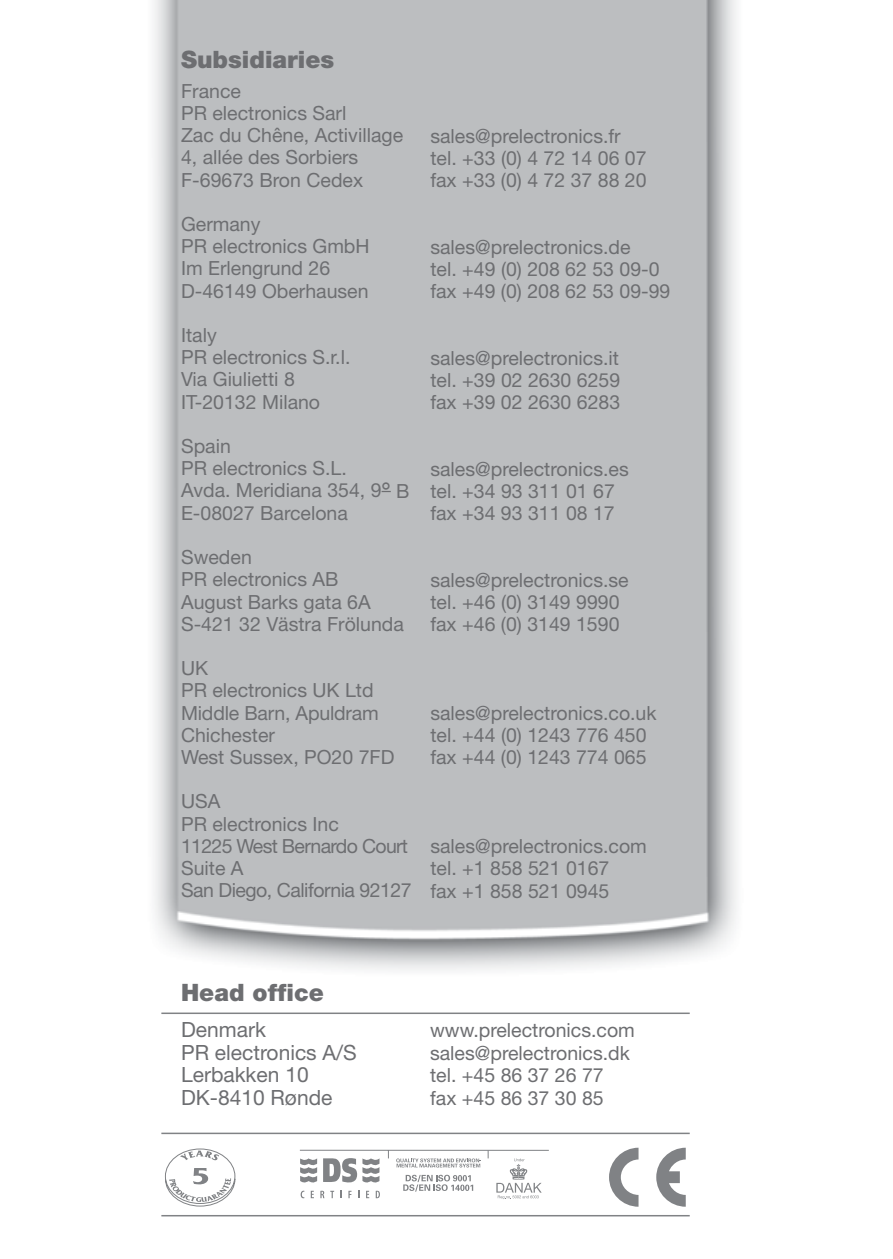
<style>
.page{position:relative;width:893px;height:1259px;background:#fff}
.page>*{position:absolute;margin:0;border:0;box-sizing:border-box;transform-origin:0 0}
.t1{font:900 24px "Helvetica Neue";color:#6d6e71}
.t2{font:21px "Helvetica Neue";color:#6d6e71}
.t3{font:19.5px/22.2px "Helvetica Neue";color:#6d6e71}
.t4{font:19.5px/22.2px "Helvetica Neue";letter-spacing:-.025em;color:#6d6e71}
.s1{font-family:"Tahoma"}
</style>
<div class="page">
<hr style="left:161px;top:1215px;width:529px;height:1px;background:#808285">
<hr style="left:161px;top:1012px;width:529px;height:2px;background:#808285">
<svg style="left:165px;top:1148px;width:70px;height:58px"></svg>
<svg style="left:300px;top:1158px;width:17px;height:25px"></svg>
<svg style="left:323px;top:1158px;width:56px;height:25px"></svg>
<svg style="left:301px;top:1190px;width:3px;height:8px"></svg>
<svg style="left:311px;top:1190px;width:3px;height:8px"></svg>
<svg style="left:320px;top:1190px;width:4px;height:8px"></svg>
<svg style="left:330px;top:1190px;width:4px;height:8px"></svg>
<svg style="left:340px;top:1190px;width:2px;height:8px"></svg>
<svg style="left:348px;top:1190px;width:3px;height:8px"></svg>
<svg style="left:366px;top:1190px;width:3px;height:8px"></svg>
<svg style="left:376px;top:1190px;width:4px;height:8px"></svg>
<hr style="left:300px;top:1150px;width:249px;height:1px;background:#808285">
<svg style="left:396px;top:1158px;width:85px;height:9px"></svg>
<svg style="left:403px;top:1174px;width:70px;height:17px"></svg>
<svg style="left:496px;top:1158px;width:46px;height:41px"></svg>
<svg style="left:609px;top:1147px;width:29px;height:59px"></svg>
<svg style="left:656px;top:1147px;width:29px;height:59px"></svg>
<hr style="left:161px;top:1132px;width:529px;height:2px;background:#808285">
<p class="t1" style="left:181px;top:45px;width:155px">Subsidiaries</p>
<p class="t3" style="left:181px;top:79px;width:224px">France<br>PR electronics Sarl<br>Zac du Chêne, Activillage<br>4, allée des Sorbiers<br>F-69673 Bron Cedex</p>
<p class="t3" style="left:181px;top:213px;width:190px">Germany<br>PR electronics GmbH<br>Im Erlengrund 26<br>D-46149 Oberhausen</p>
<p class="t3" style="left:181px;top:324px;width:171px">Italy<br>PR electronics S.r.l.<br>Via Giulietti 8<br>IT-20132 Milano</p>
<p class="t3" style="left:181px;top:435px;width:230px">Spain<br>PR electronics S.L.<br>Avda. Meridiana 354, 9<span class="s1">°</span> B<br>E-08027 Barcelona</p>
<p class="t3" style="left:181px;top:546px;width:224px">Sweden<br>PR electronics AB<br>August Barks gata 6A<br>S-421 32 Västra Frölunda</p>
<p class="t3" style="left:181px;top:657px;width:215px">UK<br>PR electronics UK Ltd<br>Middle Barn, Apuldram<br>Chichester<br>West Sussex, PO20 7FD</p>
<p class="t4" style="left:181px;top:790px;width:232px">USA<br>PR electronics Inc<br>11225 West Bernardo Court<br>Suite A<br>San Diego, California 92127</p>
<p class="t3" style="left:430px;top:124px;width:218px">sales@prelectronics.fr tel. +33 (0) 4 72 14 06 07 fax +33 (0) 4 72 37 88 20</p>
<p class="t3" style="left:430px;top:235px;width:242px">sales@prelectronics.de<br>tel. +49 (0) 208 62 53 09-0 fax +49 (0) 208 62 53 09-99</p>
<p class="t3" style="left:430px;top:346px;width:191px;text-align:justify">sales@prelectronics.it tel. +39 02 2630 6259 fax +39 02 2630 6283</p>
<p class="t3" style="left:430px;top:457px;width:200px">sales@prelectronics.es tel. +34 93 311 01 67 fax +34 93 311 08 17</p>
<p class="t3" style="left:430px;top:568px;width:200px">sales@prelectronics.se tel. +46 (0) 3149 9990 fax +46 (0) 3149 1590</p>
<p class="t3" style="left:430px;top:701px;width:228px">sales@prelectronics.co.uk tel. +44 (0) 1243 776 450 fax +44 (0) 1243 774 065</p>
<p class="t3" style="left:430px;top:835px;width:218px">sales@prelectronics.com tel. +1 858 521 0167<br>fax +1 858 521 0945</p>
<p class="t1" style="left:181px;top:978px;width:144px">Head office</p>
<p class="t2" style="left:181px;top:1017px;width:86px">Denmark</p>
<p class="t3" style="left:430px;top:1019px;width:206px">www.prelectronics.com</p>
<p class="t2" style="left:181px;top:1039px;width:177px">PR electronics A/S</p>
<p class="t3" style="left:430px;top:1041px;width:201px">sales@prelectronics.dk</p>
<p class="t2" style="left:181px;top:1062px;width:129px">Lerbakken 10</p>
<p class="t3" style="left:430px;top:1064px;width:175px">tel. +45 86 37 26 77</p>
<p class="t2" style="left:181px;top:1084px;width:153px">DK-8410 Rønde</p>
<p class="t3" style="left:430px;top:1086px;width:175px">fax +45 86 37 30 85</p>
</div>
